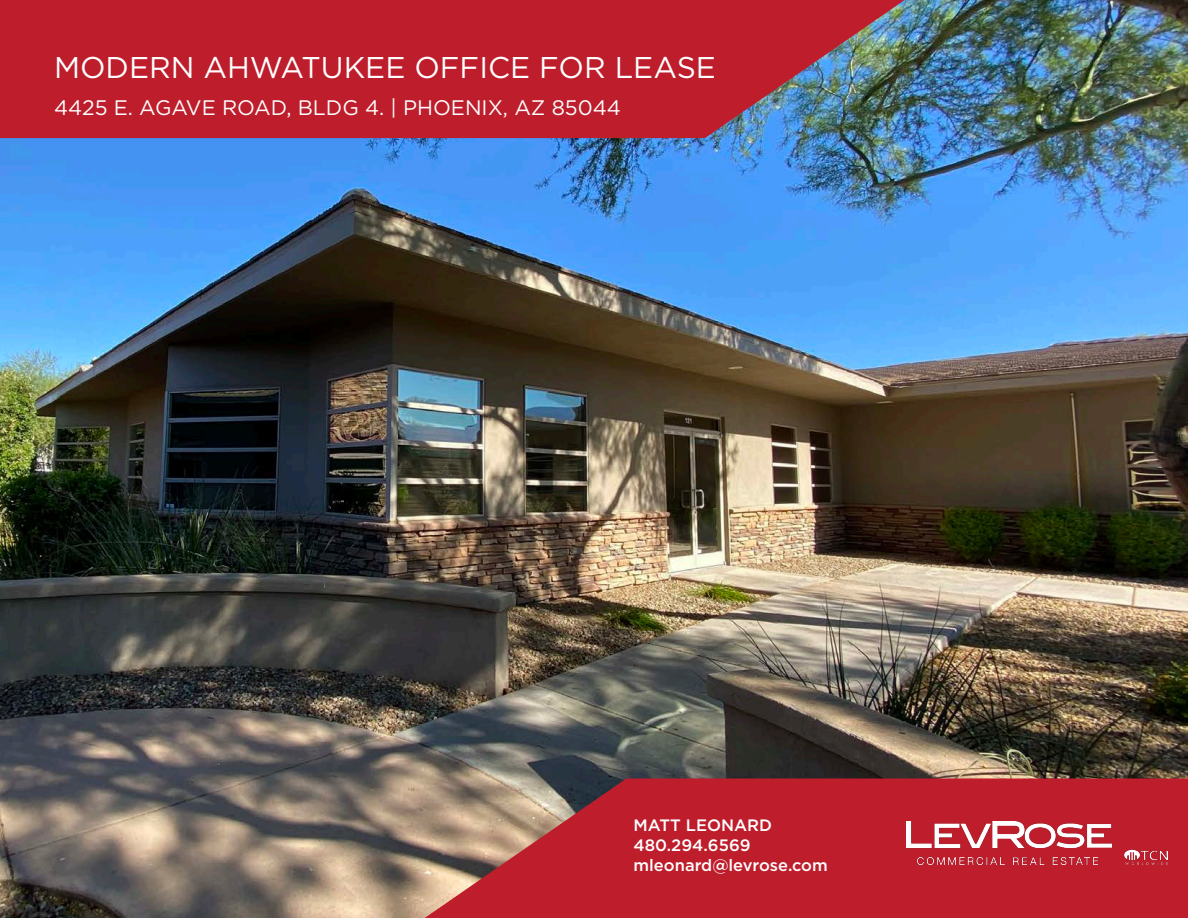
<style>
.page{position:relative;width:1188px;height:918px;background:#fff}
.page>*{position:absolute;margin:0;border:0;box-sizing:border-box;transform-origin:0 0}
.t1{font:30px "Gotham";color:#fff}
.t2{font:21px "Gotham";color:#fff}
.t3{font:500 16.5px "Gotham";color:#fff}
</style>
<div class="page">
<img style="left:0;top:0;width:1188px;height:918px">
<svg style="left:425px;top:779px;width:763px;height:139px;background:#ba2e38"></svg>
<svg style="left:0;top:0;width:905px;height:138px;background:#b22837"></svg>
<img style="left:907px;top:822px;width:261px;height:42px">
<p class="t1" style="left:54px;top:48px;width:663px">MODERN AHWATUKEE OFFICE FOR LEASE</p>
<p class="t2" style="left:54px;top:94px;width:568px">4425 E. AGAVE ROAD, BLDG 4. | PHOENIX, AZ 85044</p>
<p class="t3" style="left:634px;top:814px;width:140px">MATT LEONARD</p>
<p class="t3" style="left:634px;top:834px;width:118px">480.294.6569</p>
<p class="t3" style="left:634px;top:854px;width:196px">mleonard@levrose.com</p>
</div>
